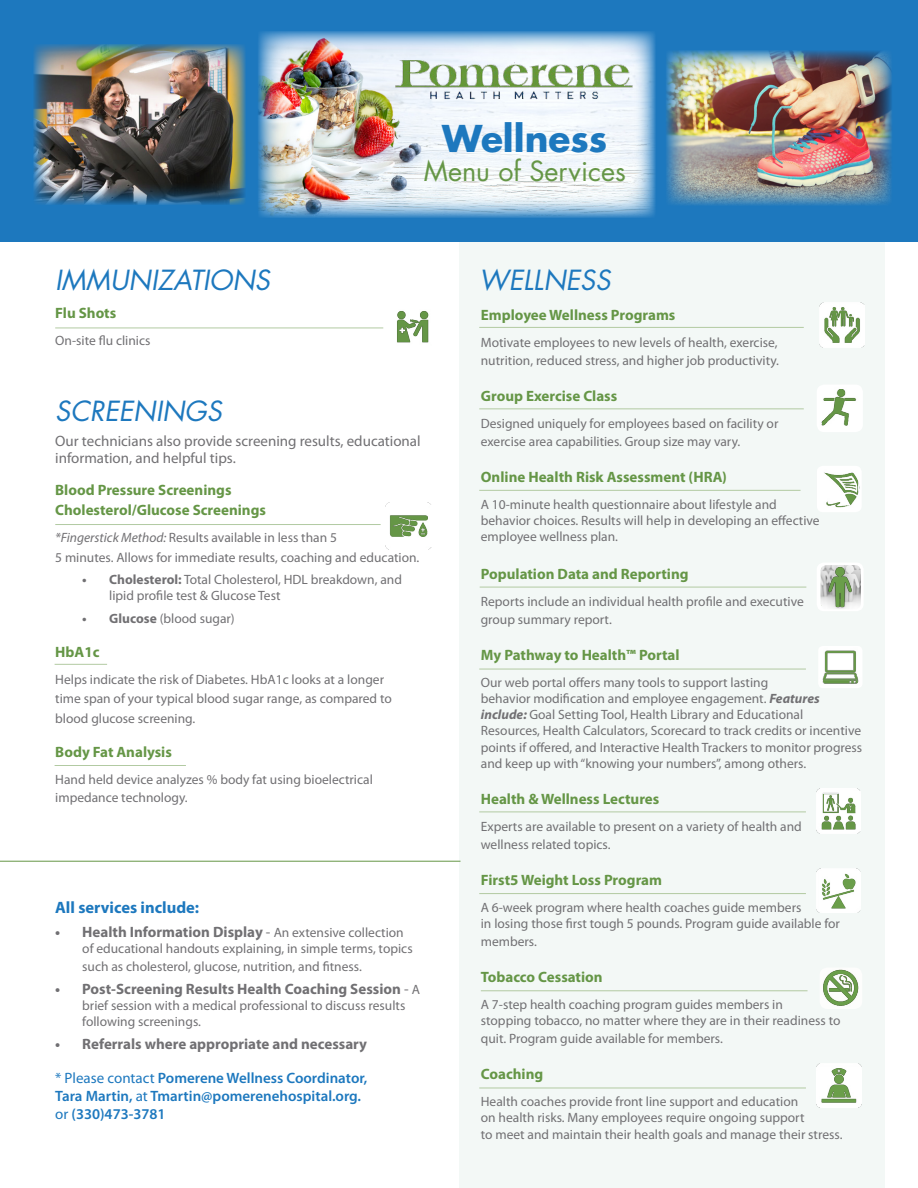
<style>
.page{position:relative;width:918px;height:1188px;background:#fff}
.page>*{position:absolute;margin:0;border:0;box-sizing:border-box;transform-origin:0 0}
.t1{font:700 36px "Futura Std";color:#1d78be}
.t2{font:italic 27px "Futura Std";color:#1d78be}
.t3{font:27px "Futura Std";color:#659646}
.t4{font:700 16.5px "Myriad Pro";color:#1d78be}
.t5{font:700 15px/19.8px "Myriad Pro";color:#659646}
.t6{font:700 15px "Myriad Pro";color:#717073}
.t7{font:600 15px/18px "Myriad Pro";color:#1d78be}
.t8{font:15px/16.5px "Myriad Pro";color:#717073}
.t9{font:13.5px/16.2px "Myriad Pro";color:#717073}
.s1{font-style:italic}
.s2{font-weight:700}
.s3{font-weight:400}
.s4{font-weight:400;font-size:13.5px}
.s5{font-weight:700;font-style:italic}
</style>
<div class="page">
<div style="left:460px;top:242px;width:425px;height:946px;background:#f3f8f6"></div>
<div style="left:0;top:0;width:918px;height:242px;background:#1d78be"></div>
<hr style="left:0;top:861px;width:461px;height:1px;background:#659646">
<img style="left:385px;top:503px;width:47px;height:46px">
<img style="left:397px;top:311px;width:32px;height:32px">
<hr style="left:55px;top:328px;width:328px;height:1px;background:#b2caa2">
<hr style="left:55px;top:524px;width:326px;height:1px;background:#b2caa2">
<hr style="left:55px;top:664px;width:52px;height:1px;background:#b2caa2">
<hr style="left:55px;top:765px;width:131px;height:1px;background:#b2caa2">
<img style="left:819px;top:646px;width:43px;height:42px">
<img style="left:816px;top:789px;width:45px;height:44px">
<img style="left:820px;top:303px;width:45px;height:45px">
<hr style="left:479px;top:669px;width:327px;height:1px;background:#b2caa2">
<hr style="left:479px;top:490px;width:322px;height:1px;background:#b2caa2">
<img style="left:817px;top:385px;width:45px;height:47px">
<hr style="left:479px;top:409px;width:325px;height:1px;background:#b2caa2">
<img style="left:817px;top:466px;width:44px;height:46px">
<hr style="left:479px;top:327px;width:325px;height:1px;background:#b2caa2">
<hr style="left:479px;top:812px;width:327px;height:1px;background:#b2caa2">
<img style="left:258px;top:31px;width:397px;height:186px">
<img style="left:390px;top:57px;width:250px;height:45px">
<hr style="left:480px;top:587px;width:326px;height:1px;background:#b2caa2">
<div style="left:817px;top:563px;width:47px;height:48px;border:4px solid #fff;border-radius:5px"></div>
<img style="left:821px;top:565px;width:40px;height:44px">
<img style="left:666px;top:51px;width:226px;height:154px">
<img style="left:34px;top:44px;width:212px;height:161px">
<hr style="left:479px;top:893px;width:327px;height:1px;background:#b2caa2">
<hr style="left:481px;top:991px;width:327px;height:1px;background:#b2caa2">
<hr style="left:479px;top:1088px;width:327px;height:1px;background:#b2caa2">
<img style="left:823px;top:969px;width:36px;height:37px">
<img style="left:817px;top:868px;width:44px;height:44px">
<img style="left:817px;top:1064px;width:44px;height:44px">
<h2 class="t2" style="left:55px;top:262px;width:216px">IMMUNIZATIONS</h2>
<h1 class="t1" style="left:442px;top:115px;width:167px">Wellness</h1>
<h2 class="t3" style="left:424px;top:153px;width:203px">Menu of Services</h2>
<h2 class="t2" style="left:479px;top:262px;width:133px">WELLNESS</h2>
<p class="t5" style="left:55px;top:303px;width:63px">Flu Shots</p>
<p class="t9" style="left:55px;top:333px;width:97px">On-site flu clinics</p>
<h2 class="t2" style="left:55px;top:394px;width:168px">SCREENINGS</h2>
<p class="t8" style="left:55px;top:433px;width:367px">Our technicians also provide screening results, educational information, and helpful tips.</p>
<p class="t5" style="left:55px;top:480px;width:212px">Blood Pressure Screenings<br>Cholesterol/Glucose Screenings</p>
<p class="t9" style="left:55px;top:528px;width:366px;line-height:19.5px"><span class="s1">*Fingerstick Method:</span> Results available in less than 5<br>5 minutes. Allows for immediate results, coaching and education.</p>
<p class="t9" style="left:109px;top:571px;width:294px;text-indent:-27px"><span class="s2">• Cholesterol:</span> Total Cholesterol, HDL breakdown, and lipid profile test &amp; Glucose Test</p>
<p class="t9" style="left:82px;top:610px;width:154px"><span class="s2">• Glucose</span> (blood sugar)</p>
<p class="t5" style="left:55px;top:642px;width:46px">HbA1c</p>
<p class="t9" style="left:55px;top:669px;width:338px;line-height:19.5px">Helps indicate the risk of Diabetes. HbA1c looks at a longer time span of your typical blood sugar range, as compared to blood glucose screening.</p>
<p class="t5" style="left:55px;top:742px;width:118px">Body Fat Analysis</p>
<p class="t9" style="left:55px;top:770px;width:319px;line-height:18px">Hand held device analyzes % body fat using bioelectrical impedance technology.</p>
<p class="t4" style="left:55px;top:897px;width:145px">All services include:</p>
<p class="t6" style="left:55px;top:922px;width:350px">• Health Information Display <span class="s3">-</span> <span class="s4">An extensive collection</span></p>
<p class="t9" style="left:82px;top:939px;width:332px;line-height:18px">of educational handouts explaining, in simple terms, topics such as cholesterol, glucose, nutrition, and fitness.</p>
<p class="t6" style="left:55px;top:979px;width:366px">• Post-Screening Results Health Coaching Session <span class="s3">-</span> <span class="s4">A</span></p>
<p class="t9" style="left:82px;top:997px;width:325px">brief session with a medical professional to discuss results following screenings.</p>
<p class="t6" style="left:55px;top:1034px;width:313px">• Referrals where appropriate and necessary</p>
<p class="t7" style="left:55px;top:1068px;width:314px"><span class="s3">* Please contact</span> Pomerene Wellness Coordinator,<br>Tara Martin, <span class="s3">at</span> Tmartin@pomerenehospital.org. <span class="s3">or</span> (330)473-3781</p>
<p class="t5" style="left:481px;top:304px;width:196px">Employee Wellness Programs</p>
<p class="t9" style="left:481px;top:333px;width:300px;line-height:18px">Motivate employees to new levels of health, exercise, nutrition, reduced stress, and higher job productivity.</p>
<p class="t5" style="left:481px;top:385px;width:138px">Group Exercise Class</p>
<p class="t9" style="left:481px;top:414px;width:299px;line-height:18px">Designed uniquely for employees based on facility or exercise area capabilities. Group size may vary.</p>
<p class="t5" style="left:481px;top:466px;width:248px">Online Health Risk Assessment (HRA)</p>
<p class="t9" style="left:481px;top:496px;width:340px">A 10-minute health questionnaire about lifestyle and behavior choices. Results will help in developing an effective employee wellness plan.</p>
<p class="t5" style="left:481px;top:563px;width:209px">Population Data and Reporting</p>
<p class="t9" style="left:481px;top:592px;width:324px;line-height:18px">Reports include an individual health profile and executive group summary report.</p>
<p class="t5" style="left:481px;top:644px;width:200px">My Pathway to Health™ Portal</p>
<p class="t9" style="left:481px;top:674px;width:383px">Our web portal offers many tools to support lasting<br>behavior modification and employee engagement. <span class="s5">Features include:</span> Goal Setting Tool, Health Library and Educational Resources, Health Calculators, Scorecard to track credits or incentive points if offered, and Interactive Health Trackers to monitor progress and keep up with “knowing your numbers”, among others.</p>
<p class="t5" style="left:481px;top:788px;width:180px">Health &amp; Wellness Lectures</p>
<p class="t9" style="left:481px;top:817px;width:322px;line-height:18px">Experts are available to present on a variety of health and wellness related topics.</p>
<p class="t5" style="left:481px;top:869px;width:183px">First5 Weight Loss Program</p>
<p class="t9" style="left:481px;top:899px;width:361px">A 6-week program where health coaches guide members<br>in losing those first tough 5 pounds. Program guide available for</p>
<p class="t9" style="left:481px;top:933px;width:58px">members.</p>
<p class="t5" style="left:481px;top:967px;width:123px">Tobacco Cessation</p>
<p class="t9" style="left:481px;top:996px;width:361px">A 7-step health coaching program guides members in<br>stopping tobacco, no matter where they are in their readiness to</p>
<p class="t9" style="left:481px;top:1030px;width:244px">quit. Program guide available for members.</p>
<p class="t5" style="left:481px;top:1064px;width:64px">Coaching</p>
<p class="t9" style="left:481px;top:1093px;width:363px">Health coaches provide front line support and education<br>on health risks. Many employees require ongoing support<br>to meet and maintain their health goals and manage their stress.</p>
</div>
